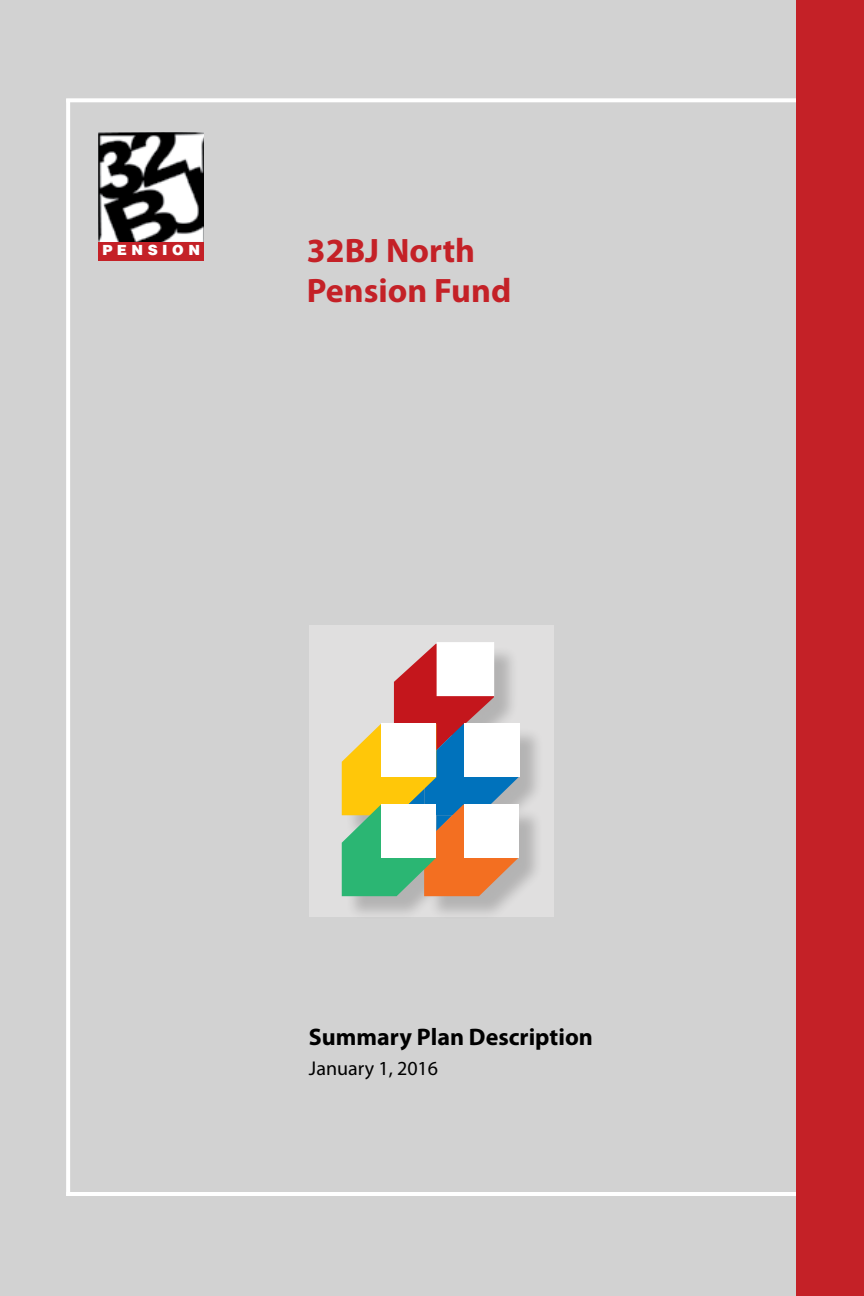
<style>
.page{position:relative;width:864px;height:1296px;background:#fff}
.page>*{position:absolute;margin:0;border:0;box-sizing:border-box;transform-origin:0 0}
.t1{font:700 34px/40px "Myriad Pro";color:#c42127}
.t2{font:700 24px "Myriad Pro";color:#000}
.t3{font:20px "Myriad Pro";color:#000}
.t4{font:900 14px "Helvetica";letter-spacing:.32em;color:#fff}
</style>
<div class="page">
<div style="left:0;top:0;width:823px;height:1296px;background:#d2d2d2"></div>
<svg style="left:66px;top:98px;width:730px;height:4px;fill:#fff"></svg>
<hr style="left:66px;top:1192px;width:757px;height:4px;background:#fff">
<div style="left:98px;top:241px;width:106px;height:20px;background:#c42127"></div>
<img style="left:98px;top:133px;width:106px;height:108px">
<hr style="left:66px;top:99px;width:4px;height:1097px;background:#fff">
<div style="left:309px;top:625px;width:245px;height:291px;background:#e0dfdf"></div>
<div style="left:345px;top:645px;width:199px;height:276px;background:#000;opacity:.2"></div>
<div style="left:437px;top:642px;width:57px;height:54px;border:1px solid #fff"></div>
<svg style="left:342px;top:644px;width:177px;height:252px"></svg>
<div style="left:381px;top:805px;width:55px;height:53px;background:#fff"></div>
<div style="left:796px;top:0;width:68px;height:1296px;background:#c42127"></div>
<p class="t4" style="left:102px;top:241px;width:99px">PENSION</p>
<h1 class="t1" style="left:307px;top:231px;width:206px">32BJ North<br>Pension Fund</h1>
<p class="t2" style="left:309px;top:1024px;width:285px">Summary Plan Description</p>
<p class="t3" style="left:309px;top:1058px;width:131px">January 1, 2016</p>
</div>
